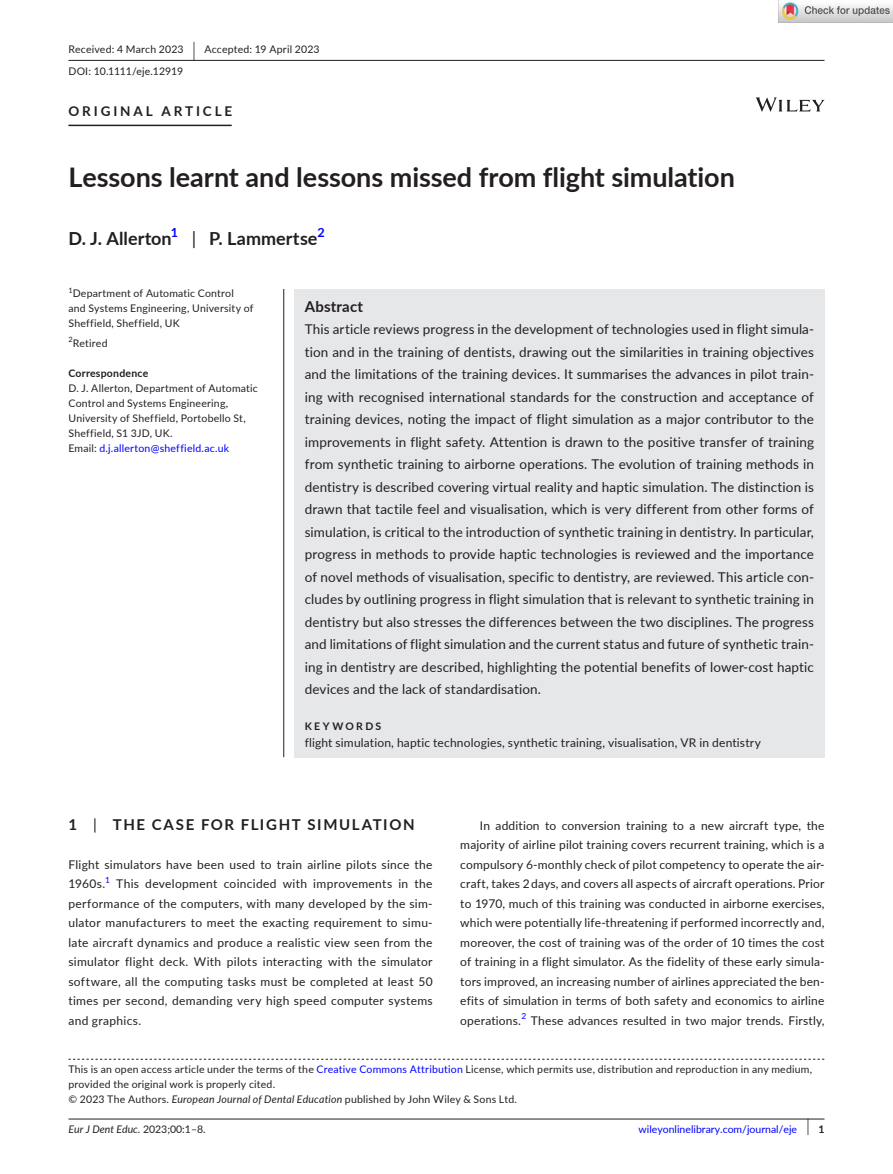
<style>
.page{position:relative;width:893px;height:1174px;background:#fff}
.page>*{position:absolute;margin:0;border:0;box-sizing:border-box;transform-origin:0 0}
.t1{font:700 27px "Lato";letter-spacing:-.005em;color:#231f20}
.t2{font:700 18px "Lato";color:#231f20}
.t3{font:700 15px "Lato";letter-spacing:.105em;color:#231f20}
.t4{font:700 15px "Lato";letter-spacing:.015em;color:#231f20}
.t5{font:13.5px/22.5px "Lato";letter-spacing:.01em;color:#231f20;text-align:justify}
.t6{font:700 13.5px "Lato";letter-spacing:.21em;color:#231f20}
.t7{font:12px/19.5px "Lato";letter-spacing:.02em;color:#231f20;text-align:justify}
.t8{font:10.5px/15px "Lato";letter-spacing:.02em;color:#231f20}
.t9{font:10.5px "Lato";color:#00f}
.t10{font:italic 10.5px "Lato";color:#231f20}
.t11{font:700 10.5px "Lato";letter-spacing:.02em;color:#231f20}
.t12{font:700 10.5px "Lato";letter-spacing:.22em;color:#231f20}
.t13{font:8.4px "Lato";color:#00f}
.t14{font:7.35px "Lato";color:#231f20}
.s1{font-size:19.65px}
.s2{font-weight:400}
.s3{color:#00f}
.s4{font-style:italic}
.s5{font-style:normal}
.s6{font-size:17.4px;color:#231f20}
.s7{font-weight:700;color:#231f20}
</style>
<div class="page">
<hr style="left:68px;top:1118px;width:756px;height:1px;background:#231f20">
<svg style="left:756px;top:97px;width:68px;height:15px"></svg>
<hr style="left:68px;top:60px;width:756px;height:1px;background:#231f20">
<hr style="left:68px;top:125px;width:164px;height:1px;background:#231f20">
<svg style="left:68px;top:1058px;width:756px;height:1px"></svg>
<div style="left:294px;top:289px;width:530px;height:468px;background:#e6e7e9"></div>
<hr style="left:283px;top:289px;width:1px;height:468px;background:#231f20">
<img style="left:779px;top:0;width:114px;height:22px">
<p class="t8" style="left:68px;top:38px;width:253px;line-height:21.8px">Received: 4 March 2023 <span class="s1">|</span> Accepted: 19 April 2023<br>DOI: 10.1111/eje.12919</p>
<p class="t6" style="left:68px;top:102px;width:165px">ORIGINAL ARTICLE</p>
<h1 class="t1" style="left:68px;top:157px;width:668px">Lessons learnt and lessons missed from flight simulation</h1>
<h2 class="t2" style="left:68px;top:226px;width:258px">D. J. Allerton<sup>1</sup> <span class="s2">|</span> P. Lammertse<sup>2</sup></h2>
<p class="t14" style="left:68px;top:287px;width:6px">1</p>
<p class="t8" style="left:68px;top:286px;width:187px;text-indent:4px">Department of Automatic Control and Systems Engineering, University of<br>Sheffield, Sheffield, UK</p>
<p class="t8" style="left:68px;top:336px;width:41px"><sup>2</sup>Retired</p>
<p class="t11" style="left:68px;top:365px;width:81px">Correspondence</p>
<p class="t8" style="left:68px;top:381px;width:191px">D. J. Allerton, Department of Automatic Control and Systems Engineering, University of Sheffield, Portobello St, Sheffield, S1 3JD, UK.<br>Email: <span class="s3">d.j.allerton@sheffield.ac.uk</span></p>
<p class="t4" style="left:305px;top:295px;width:60px">Abstract</p>
<p class="t5" style="left:305px;top:318px;width:511px">This article reviews progress in the development of technologies used in flight simula&shy;tion and in the training of dentists, drawing out the similarities in training objectives and the limitations of the training devices. It summarises the advances in pilot train&shy;ing with recognised international standards for the construction and acceptance of training devices, noting the impact of flight simulation as a major contributor to the improvements in flight safety. Attention is drawn to the positive transfer of training from synthetic training to airborne operations. The evolution of training methods in dentistry is described covering virtual reality and haptic simulation. The distinction is drawn that tactile feel and visualisation, which is very different from other forms of simulation, is critical to the introduction of synthetic training in dentistry. In particular, progress in methods to provide haptic technologies is reviewed and the importance of novel methods of visualisation, specific to dentistry, are reviewed. This article con&shy;cludes by outlining progress in flight simulation that is relevant to synthetic training in dentistry but also stresses the differences between the two disciplines. The progress and limitations of flight simulation and the current status and future of synthetic train&shy;ing in dentistry are described, highlighting the potential benefits of lower- cost haptic devices and the lack of standardisation.</p>
<p class="t12" style="left:305px;top:718px;width:78px">KEYWORDS</p>
<p class="t7" style="left:305px;top:733px;width:458px">flight simulation, haptic technologies, synthetic training, visualisation, VR in dentistry</p>
<p class="t3" style="left:68px;top:813px;width:348px">1 <span class="s2">|</span> THE CASE FOR FLIGHT SIMULATION</p>
<p class="t7" style="left:68px;top:855px;width:366px">Flight simulators have been used to train airline pilots since the<br>1960s.</p>
<p class="t13" style="left:105px;top:876px;width:6px">1</p>
<p class="t7" style="left:68px;top:874px;width:366px;text-indent:48px">This development coincided with improvements in the performance of the computers, with many developed by the sim&shy;ulator manufacturers to meet the exacting requirement to simu&shy;late aircraft dynamics and produce a realistic view seen from the simulator flight deck. With pilots interacting with the simulator software, all the computing tasks must be completed at least 50 times per second, demanding very high speed computer systems and graphics.</p>
<p class="t7" style="left:460px;top:816px;width:366px;text-indent:20px">In addition to conversion training to a new aircraft type, the majority of airline pilot training covers recurrent training, which is a compulsory 6- monthly check of pilot competency to operate the air&shy;craft, takes 2 days, and covers all aspects of aircraft operations. Prior to 1970, much of this training was conducted in airborne exercises, which were potentially life- threatening if performed incorrectly and, moreover, the cost of training was of the order of 10 times the cost of training in a flight simulator. As the fidelity of these early simula&shy;tors improved, an increasing number of airlines appreciated the ben&shy;efits of simulation in terms of both safety and economics to airline operations.<sup>2</sup> These advances resulted in two major trends. Firstly,</p>
<p class="t8" style="left:68px;top:1062px;width:745px">This is an open access article under the terms of the <span class="s3">Creative Commons Attribution</span> License, which permits use, distribution and reproduction in any medium, provided the original work is properly cited.<br>© 2023 The Authors. <span class="s4">European Journal of Dental Education</span> published by John Wiley &amp; Sons Ltd.</p>
<p class="t10" style="left:68px;top:1125px;width:139px">Eur J Dent Educ. <span class="s5">2023;00:1–8.</span></p>
<p class="t9" style="left:639px;top:1124px;width:187px">wileyonlinelibrary.com/journal/eje <span class="s6">|</span> <span class="s7">1</span></p>
</div>
